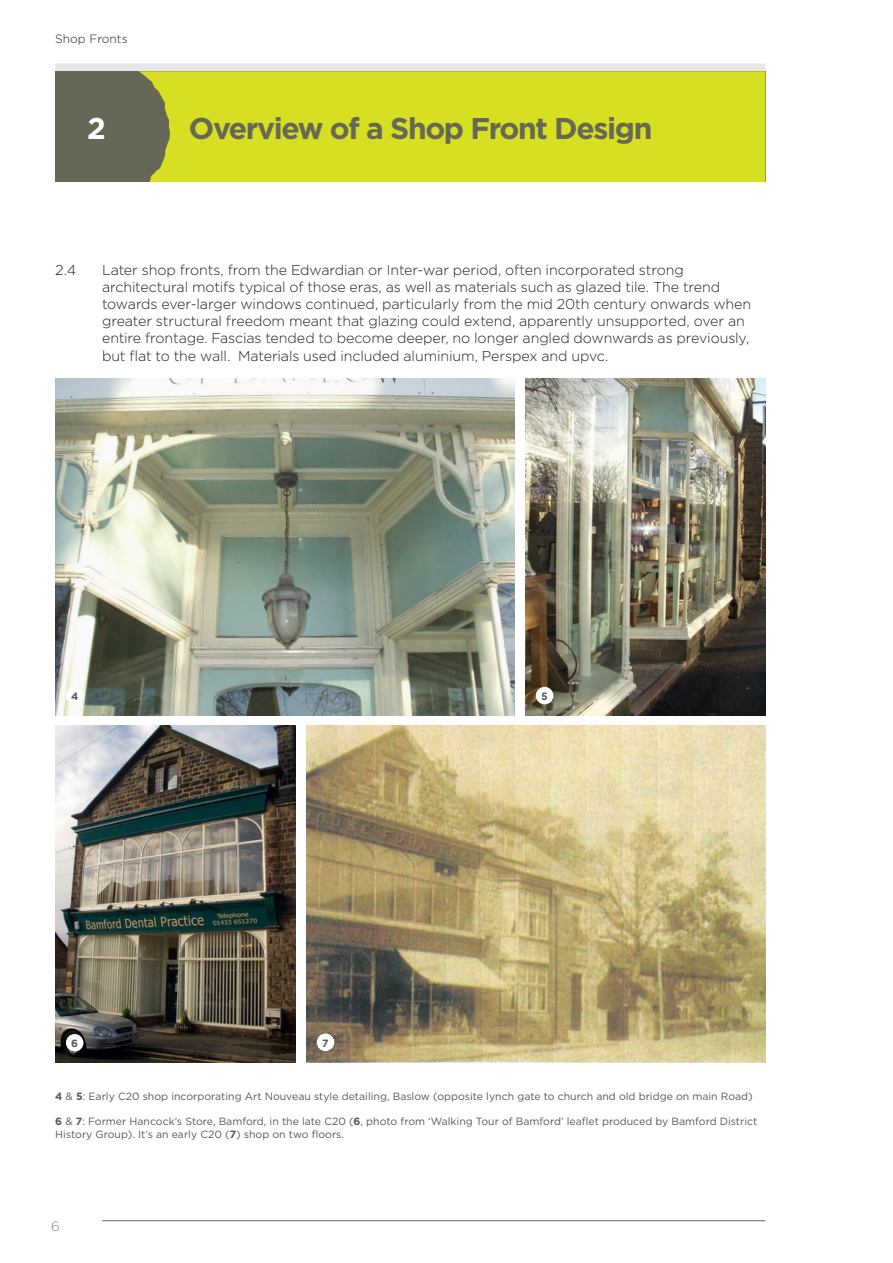
<style>
.page{position:relative;width:893px;height:1263px;background:#fff}
.page>*{position:absolute;margin:0;border:0;box-sizing:border-box;transform-origin:0 0}
.t1{font:700 30px "Gotham";letter-spacing:-.045em;color:#666857}
.t2{font:700 30px "Gotham";color:#fff}
.t3{font:300 14.25px/17.1px "Gotham";letter-spacing:-.01em;color:#231f20}
.t4{font:300 13.5px "Gotham";color:#818373}
.t5{font:300 12px "Gotham";color:#231f20}
.t6{font:10.5px/12.6px "Gotham";color:#57585a}
.t7{font:700 10.5px "Gotham";color:#57585a}
.s1{font-weight:700}
</style>
<div class="page">
<img style="left:306px;top:726px;width:459px;height:336px">
<img style="left:55px;top:379px;width:460px;height:336px">
<img style="left:525px;top:378px;width:240px;height:337px">
<img style="left:55px;top:726px;width:240px;height:336px">
<div style="left:66px;top:687px;width:17px;height:17px;background:#fff;border-radius:50%"></div>
<div style="left:536px;top:687px;width:17px;height:17px;background:#fff;border-radius:50%"></div>
<div style="left:317px;top:1033px;width:17px;height:18px;background:#fff;border-radius:50%"></div>
<div style="left:66px;top:1034px;width:17px;height:17px;background:#fff;border-radius:50%"></div>
<hr style="left:102px;top:1220px;width:663px;height:1px;background:#636366">
<div style="left:55px;top:63px;width:710px;height:8px;background:#e6e7e9"></div>
<div style="left:55px;top:72px;width:710px;height:110px;background:#666857"></div>
<div style="left:139px;top:71px;width:626px;height:111px;background:#d6df21"></div>
<p class="t5" style="left:55px;top:31px;width:74px">Shop Fronts</p>
<h1 class="t2" style="left:87px;top:108px;width:20px">2</h1>
<h1 class="t1" style="left:189px;top:108px;width:465px">Overview of a Shop Front Design</h1>
<p class="t3" style="left:55px;top:261px;width:23px">2.4</p>
<p class="t3" style="left:102px;top:261px;width:651px">Later shop fronts, from the Edwardian or Inter-war period, often incorporated strong architectural motifs typical of those eras, as well as materials such as glazed tile. The trend towards ever-larger windows continued, particularly from the mid 20th century onwards when greater structural freedom meant that glazing could extend, apparently unsupported, over an entire frontage. Fascias tended to become deeper, no longer angled downwards as previously, but flat to the wall. Materials used included aluminium, Perspex and upvc.</p>
<p class="t7" style="left:71px;top:689px;width:9px">4</p>
<p class="t7" style="left:541px;top:689px;width:8px">5</p>
<p class="t7" style="left:71px;top:1036px;width:8px">6</p>
<p class="t7" style="left:322px;top:1036px;width:8px">7</p>
<p class="t6" style="left:55px;top:1090px;width:699px"><span class="s1">4</span> &amp; <span class="s1">5</span>: Early C20 shop incorporating Art Nouveau style detailing, Baslow (opposite lynch gate to church and old bridge on main Road)</p>
<p class="t6" style="left:55px;top:1115px;width:704px"><span class="s1">6</span> &amp; <span class="s1">7</span>: Former Hancock’s Store, Bamford, in the late C20 (<span class="s1">6</span>, photo from ‘Walking Tour of Bamford’ leaflet produced by Bamford District<br>History Group). It’s an early C20 (<span class="s1">7</span>) shop on two floors.</p>
<p class="t4" style="left:51px;top:1218px;width:10px">6</p>
</div>
